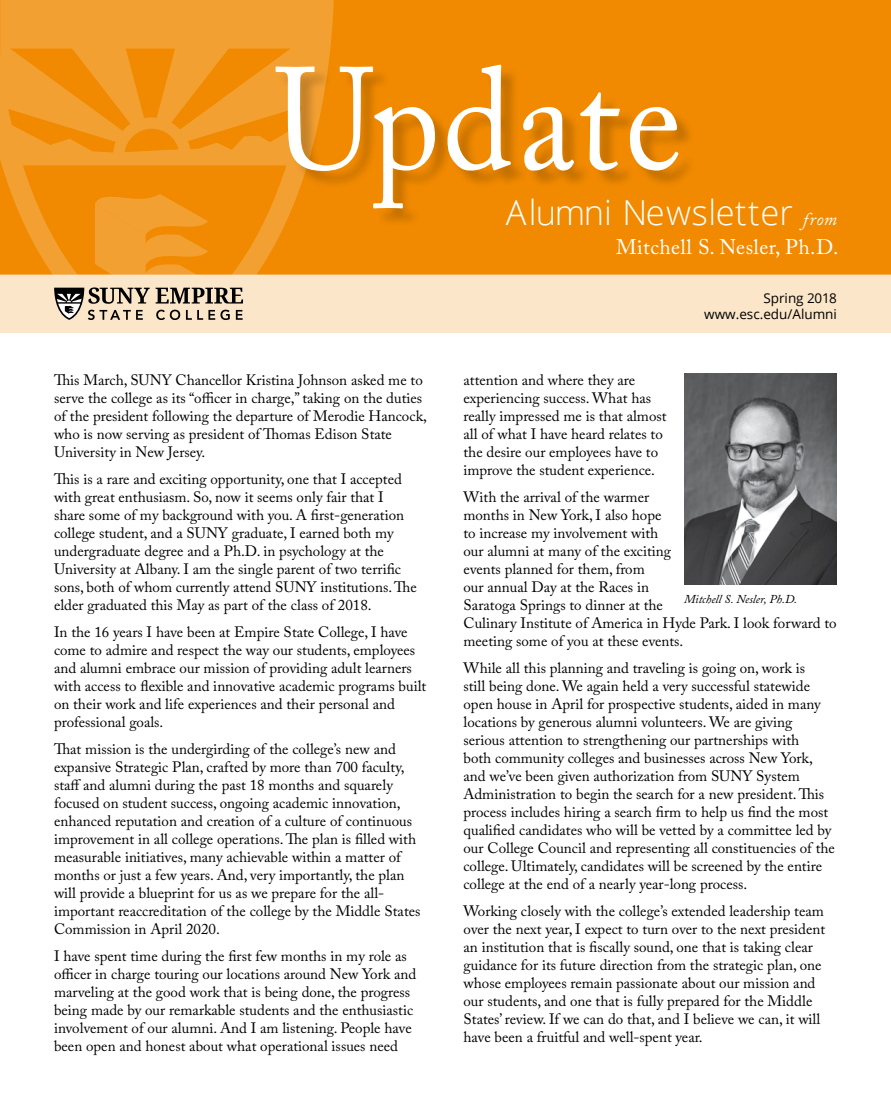
<style>
.page{position:relative;width:891px;height:1107px;background:#fff}
.page>*{position:absolute;margin:0;border:0;box-sizing:border-box;transform-origin:0 0}
.t1{font:144px "Adobe Caslon Pro";letter-spacing:.02em;color:#fff;scale:.93 1}
.t2{font:300 34.5px "Open Sans";letter-spacing:.01em;color:#fff}
.t3{font:21px "Adobe Caslon Pro";letter-spacing:.02em;color:#fff}
.t4{font:15px/18px "Adobe Caslon Pro";color:#000}
.t5{font:13.5px/16.5px "Open Sans";color:#000;text-align:right}
.t6{font:italic 12px "Adobe Caslon Pro";color:#000}
.s1{font-family:"Adobe Caslon Pro";font-weight:400;font-style:italic;font-size:18px}
</style>
<div class="page">
<div style="left:0;top:0;width:891px;height:274px;background:#f18a00"></div>
<svg style="left:0;top:0;width:334px;height:274px;fill:#f3a032"></svg>
<div style="left:0;top:274px;width:891px;height:59px;background:#fce6c9"></div>
<img style="left:684px;top:374px;width:153px;height:211px">
<svg style="left:54px;top:187px;width:189px;height:133px"></svg>
<div style="left:278px;top:67px;width:418px;height:160px;background:#000;opacity:.2"></div>
<h1 class="t1" style="left:274px;top:35px;width:439px">Update</h1>
<h2 class="t2" style="left:506px;top:189px;width:333px">Alumni Newsletter <span class="s1">from</span></h2>
<h3 class="t3" style="left:616px;top:234px;width:224px">Mitchell S. Nesler, Ph.D.</h3>
<p class="t5" style="left:704px;top:289px;width:134px">Spring 2018 www.esc.edu/Alumni</p>
<p class="t4" style="left:54px;top:370px;width:374px">This March, SUNY Chancellor Kristina Johnson asked me to serve the college as its “officer in charge,” taking on the duties of the president following the departure of Merodie Hancock, who is now serving as president of Thomas Edison State University in New Jersey.</p>
<p class="t4" style="left:54px;top:469px;width:364px">This is a rare and exciting opportunity, one that I accepted with great enthusiasm. So, now it seems only fair that I share some of my background with you. A first-generation college student, and a SUNY graduate, I earned both my undergraduate degree and a Ph.D. in psychology at the University at Albany. I am the single parent of two terrific sons, both of whom currently attend SUNY institutions. The elder graduated this May as part of the class of 2018.</p>
<p class="t4" style="left:54px;top:622px;width:374px">In the 16 years I have been at Empire State College, I have come to admire and respect the way our students, employees and alumni embrace our mission of providing adult learners with access to flexible and innovative academic programs built on their work and life experiences and their personal and professional goals.</p>
<p class="t4" style="left:54px;top:739px;width:368px">That mission is the undergirding of the college’s new and expansive Strategic Plan, crafted by more than 700 faculty, staff and alumni during the past 18 months and squarely focused on student success, ongoing academic innovation, enhanced reputation and creation of a culture of continuous improvement in all college operations. The plan is filled with measurable initiatives, many achievable within a matter of months or just a few years. And, very importantly, the plan will provide a blueprint for us as we prepare for the all&shy;important reaccreditation of the college by the Middle States Commission in April 2020.</p>
<p class="t4" style="left:54px;top:946px;width:364px">I have spent time during the first few months in my role as officer in charge touring our locations around New York and marveling at the good work that is being done, the progress being made by our remarkable students and the enthusiastic involvement of our alumni. And I am listening. People have been open and honest about what operational issues need</p>
<p class="t4" style="left:464px;top:370px;width:205px">attention and where they are experiencing success. What has really impressed me is that almost all of what I have heard relates to the desire our employees have to improve the student experience.</p>
<p class="t4" style="left:464px;top:487px;width:375px">With the arrival of the warmer<br>months in New York, I also hope<br>to increase my involvement with<br>our alumni at many of the exciting<br>events planned for them, from<br>our annual Day at the Races in<br>Saratoga Springs to dinner at the<br>Culinary Institute of America in Hyde Park. I look forward to meeting some of you at these events.</p>
<p class="t4" style="left:464px;top:658px;width:373px">While all this planning and traveling is going on, work is<br>still being done. We again held a very successful statewide open house in April for prospective students, aided in many locations by generous alumni volunteers. We are giving serious attention to strengthening our partnerships with<br>both community colleges and businesses across New York, and we’ve been given authorization from SUNY System Administration to begin the search for a new president. This process includes hiring a search firm to help us find the most qualified candidates who will be vetted by a committee led by our College Council and representing all constituencies of the college. Ultimately, candidates will be screened by the entire college at the end of a nearly year-long process.</p>
<p class="t4" style="left:464px;top:901px;width:363px">Working closely with the college’s extended leadership team over the next year, I expect to turn over to the next president an institution that is fiscally sound, one that is taking clear guidance for its future direction from the strategic plan, one whose employees remain passionate about our mission and our students, and one that is fully prepared for the Middle States’ review. If we can do that, and I believe we can, it will have been a fruitful and well-spent year.</p>
<p class="t6" style="left:684px;top:592px;width:115px">Mitchell S. Nesler, Ph.D.</p>
</div>
